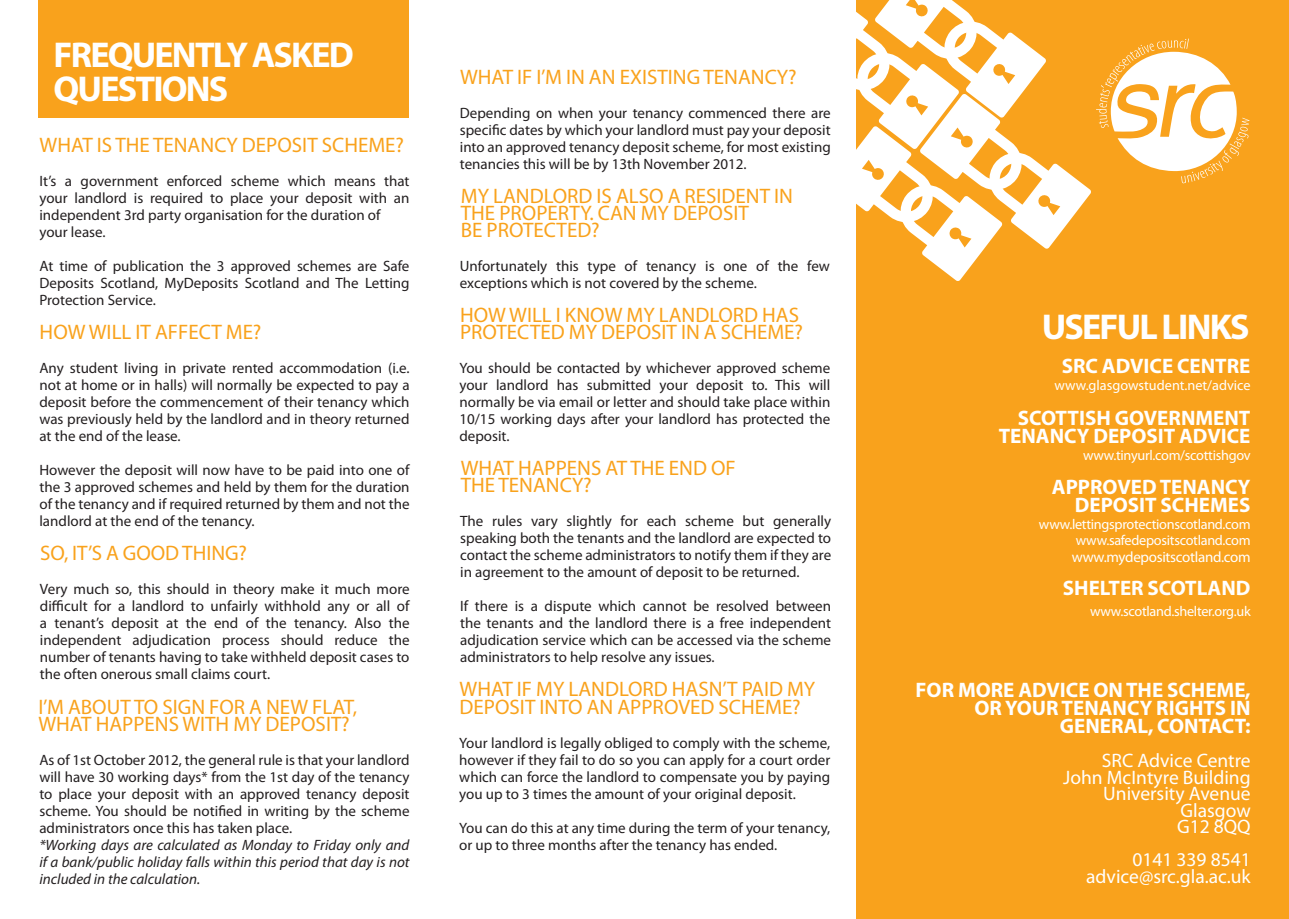
<style>
.page{position:relative;width:1289px;height:919px;background:#fff}
.page>*{position:absolute;margin:0;border:0;box-sizing:border-box;transform-origin:0 0}
.src_header{font:700 36px "Myriad Pro";letter-spacing:-.05em;color:#fff}
.src_header-2{font:21px/17px "Myriad Pro";color:#f9a21c}
.src_header-3{font:700 21px/18px "Myriad Pro";color:#fff;text-align:right}
.src_header-4{font:19.5px "Myriad Pro";color:#fff}
.src_header-5{font:15px/17px "Myriad Pro";color:#231f20;text-align:justify}
.src_header-6{font:italic 15px/17px "Myriad Pro";color:#231f20;text-align:justify}
.src_header-7{font:15px "Myriad Pro";letter-spacing:-.02em;color:#fff}
.src_header-8{font:14.25px "Myriad Pro";letter-spacing:-.02em;color:#fff}
.src_header-9{font:14.25px "Myriad Pro";color:#fff}
</style>
<div class="page">
<div style="left:856px;top:0;width:432px;height:918px;background:#f9a21c"></div>
<div style="left:38px;top:0;width:370px;height:118px;background:#f9a21c"></div>
<svg style="left:856px;top:0;width:393px;height:281px"></svg>
<p class="src_header" style="left:54px;top:31px;width:302px">FREQUENTLY ASKED</p>
<p class="src_header" style="left:54px;top:65px;width:176px">QUESTIONS</p>
<p class="src_header-2" style="left:40px;top:136px;width:366px">WHAT IS THE TENANCY DEPOSIT SCHEME?</p>
<p class="src_header-5" style="left:39px;top:172px;width:371px">It’s a government enforced scheme which means that your landlord is required to place your deposit with an independent 3rd party organisation for the duration of</p>
<p class="src_header-5" style="left:39px;top:223px;width:68px">your lease.</p>
<p class="src_header-5" style="left:39px;top:257px;width:371px">At time of publication the 3 approved schemes are Safe Deposits Scotland, MyDeposits Scotland and The Letting Protection Service.</p>
<p class="src_header-2" style="left:40px;top:323px;width:223px">HOW WILL IT AFFECT ME?</p>
<p class="src_header-5" style="left:39px;top:359px;width:371px">Any student living in private rented accommodation (i.e. not at home or in halls) will normally be expected to pay a deposit before the commencement of their tenancy which was previously held by the landlord and in theory returned at the end of the lease.</p>
<p class="src_header-5" style="left:39px;top:461px;width:371px">However the deposit will now have to be paid into one of the 3 approved schemes and held by them for the duration of the tenancy and if required returned by them and not the landlord at the end of the tenancy.</p>
<p class="src_header-2" style="left:40px;top:544px;width:208px">SO, IT’S A GOOD THING?</p>
<p class="src_header-5" style="left:40px;top:580px;width:371px">Very much so, this should in theory make it much more difficult for a landlord to unfairly withhold any or all of a tenant’s deposit at the end of the tenancy. Also the independent adjudication process should reduce the number of tenants having to take withheld deposit cases to the often onerous small claims court.</p>
<p class="src_header-2" style="left:38px;top:697px;width:320px">I’M ABOUT TO SIGN FOR A NEW FLAT,<br>WHAT HAPPENS WITH MY DEPOSIT?</p>
<p class="src_header-5" style="left:39px;top:750px;width:371px">As of 1st October 2012, the general rule is that your landlord will have 30 working days* from the 1st day of the tenancy to place your deposit with an approved tenancy deposit scheme. You should be notified in writing by the scheme administrators once this has taken place.</p>
<p class="src_header-6" style="left:39px;top:835px;width:371px">*Working days are calculated as Monday to Friday only and if a bank/public holiday falls within this period that day is not included in the calculation.</p>
<p class="src_header-2" style="left:460px;top:68px;width:338px">WHAT IF I’M IN AN EXISTING TENANCY?</p>
<p class="src_header-5" style="left:460px;top:104px;width:372px">Depending on when your tenancy commenced there are specific dates by which your landlord must pay your deposit into an approved tenancy deposit scheme, for most existing tenancies this will be by 13th November 2012.</p>
<p class="src_header-2" style="left:461px;top:187px;width:334px">MY LANDLORD IS ALSO A RESIDENT IN</p>
<p class="src_header-2" style="left:461px;top:204px;width:289px">THE PROPERTY. CAN MY DEPOSIT</p>
<p class="src_header-2" style="left:461px;top:221px;width:140px">BE PROTECTED?</p>
<p class="src_header-5" style="left:460px;top:257px;width:371px">Unfortunately this type of tenancy is one of the few exceptions which is not covered by the scheme.</p>
<p class="src_header-2" style="left:460px;top:306px;width:344px">HOW WILL I KNOW MY LANDLORD HAS<br>PROTECTED MY DEPOSIT IN A SCHEME?</p>
<p class="src_header" style="left:1041px;top:303px;width:209px">USEFUL LINKS</p>
<p class="src_header-3" style="left:1061px;top:356px;width:190px">SRC ADVICE CENTRE</p>
<p class="src_header-9" style="left:1054px;top:376px;width:198px">www.glasgowstudent.net/advice</p>
<p class="src_header-3" style="left:1017px;top:408px;width:234px">SCOTTISH GOVERNMENT</p>
<p class="src_header-3" style="left:998px;top:426px;width:253px">TENANCY DEPOSIT ADVICE</p>
<p class="src_header-8" style="left:1083px;top:446px;width:169px">www.tinyurl.com/scottishgov</p>
<p class="src_header-3" style="left:1051px;top:477px;width:200px">APPROVED TENANCY</p>
<p class="src_header-3" style="left:1074px;top:495px;width:177px">DEPOSIT SCHEMES</p>
<p class="src_header-8" style="left:1038px;top:515px;width:213px">www.lettingsprotectionscotland.com</p>
<p class="src_header-8" style="left:1075px;top:531px;width:176px">www.safedepositscotland.com</p>
<p class="src_header-7" style="left:1071px;top:547px;width:180px">www.mydepositscotland.com</p>
<p class="src_header-3" style="left:1062px;top:578px;width:189px">SHELTER SCOTLAND</p>
<p class="src_header-8" style="left:1090px;top:602px;width:162px">www.scotland.shelter.org.uk</p>
<p class="src_header-5" style="left:459px;top:359px;width:372px">You should be contacted by whichever approved scheme your landlord has submitted your deposit to. This will normally be via email or letter and should take place within 10/15 working days after your landlord has protected the deposit.</p>
<p class="src_header-2" style="left:461px;top:459px;width:276px">WHAT HAPPENS AT THE END OF</p>
<p class="src_header-2" style="left:461px;top:476px;width:132px">THE TENANCY?</p>
<p class="src_header-5" style="left:460px;top:512px;width:372px">The rules vary slightly for each scheme but generally speaking both the tenants and the landlord are expected to contact the scheme administrators to notify them if they are in agreement to the amount of deposit to be returned.</p>
<p class="src_header-5" style="left:460px;top:597px;width:372px">If there is a dispute which cannot be resolved between the tenants and the landlord there is a free independent adjudication service which can be accessed via the scheme administrators to help resolve any issues.</p>
<p class="src_header-2" style="left:459px;top:680px;width:357px">WHAT IF MY LANDLORD HASN’T PAID MY<br>DEPOSIT INTO AN APPROVED SCHEME?</p>
<p class="src_header-5" style="left:459px;top:733px;width:372px">Your landlord is legally obliged to comply with the scheme, however if they fail to do so you can apply for a court order which can force the landlord to compensate you by paying you up to 3 times the amount of your original deposit.</p>
<p class="src_header-5" style="left:459px;top:818px;width:372px">You can do this at any time during the term of your tenancy, or up to three months after the tenancy has ended.</p>
<p class="src_header-3" style="left:915px;top:680px;width:336px">FOR MORE ADVICE ON THE SCHEME,</p>
<p class="src_header-3" style="left:974px;top:698px;width:278px">OR YOUR TENANCY RIGHTS IN<br>GENERAL, CONTACT:</p>
<p class="src_header-4" style="left:1101px;top:748px;width:150px">SRC Advice Centre</p>
<p class="src_header-4" style="left:1063px;top:765px;width:189px">John McIntyre Building</p>
<p class="src_header-4" style="left:1103px;top:781px;width:149px">University Avenue</p>
<p class="src_header-4" style="left:1180px;top:798px;width:72px">Glasgow</p>
<p class="src_header-4" style="left:1176px;top:814px;width:75px">G12 8QQ</p>
<p class="src_header-4" style="left:1132px;top:847px;width:120px">0141 339 8541</p>
<p class="src_header-4" style="left:1086px;top:864px;width:166px">advice@src.gla.ac.uk</p>
</div>
